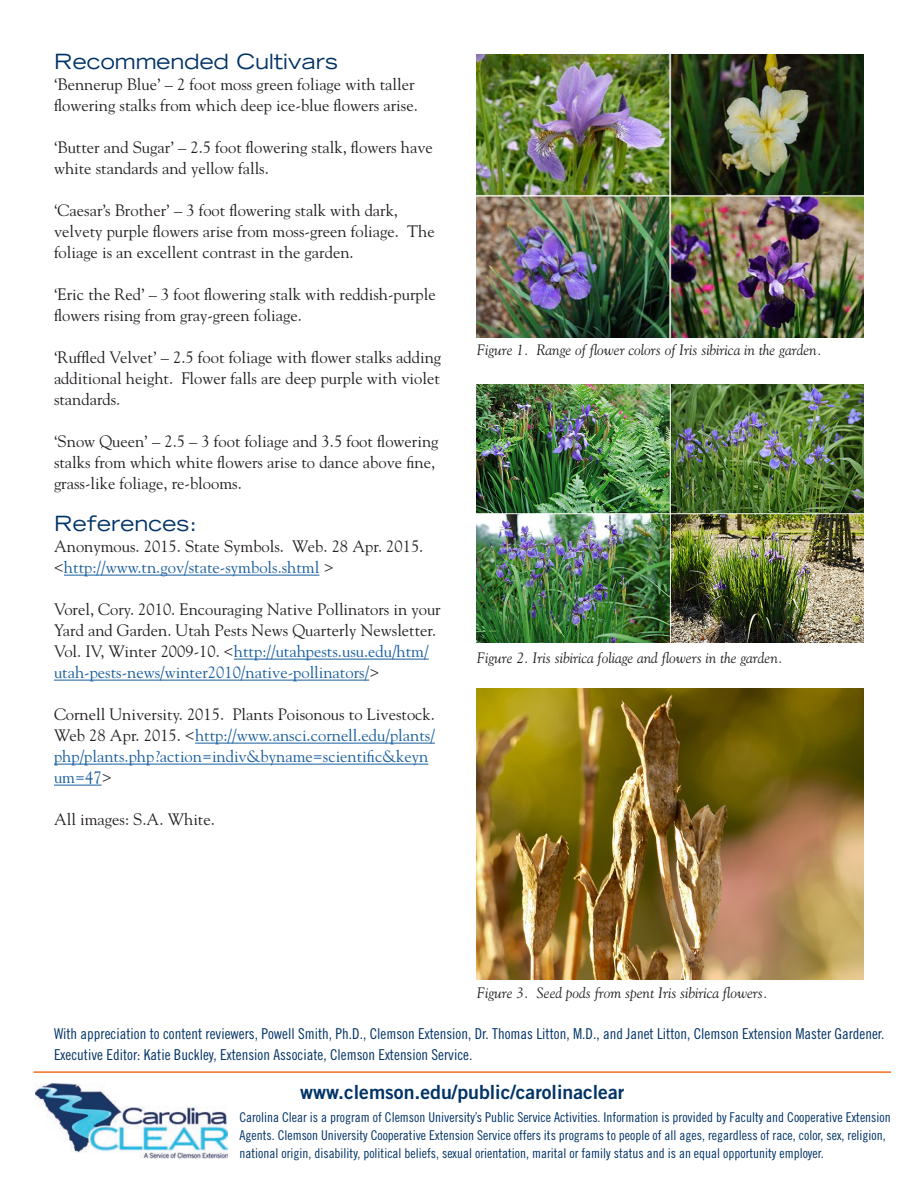
<style>
.page{position:relative;width:918px;height:1188px;background:#fff}
.page>*{position:absolute;margin:0;border:0;box-sizing:border-box;transform-origin:0 0}
.copy{font:expanded 21px "Trade Gothic LT Std";color:#003367}
.copy-2{font:19.5px "Trade Gothic LT Std Bd 2";color:#003367}
.copy-3{font:16.5px/21px "Goudy";color:#231f20}
.copy-4{font:16.5px/21px "Goudy";color:#175d9e}
.copy-5{font:15px "Trade Gothic LT Std Cn 18";color:#003367}
.copy-6{font:italic 15px "Goudy";color:#231f20}
.copy-7{font:13.5px/18px "Trade Gothic LT Std Cn 18";color:#003367}
.s1{color:#175d9e}
.s2{color:#231f20}
</style>
<div class="page">
<hr style="left:64px;top:575px;width:255px;height:1px;background:#175d9e">
<hr style="left:234px;top:659px;width:195px;height:1px;background:#175d9e">
<hr style="left:54px;top:680px;width:315px;height:1px;background:#175d9e">
<hr style="left:195px;top:743px;width:240px;height:1px;background:#175d9e">
<hr style="left:54px;top:764px;width:374px;height:1px;background:#175d9e">
<hr style="left:54px;top:785px;width:48px;height:1px;background:#175d9e">
<img style="left:477px;top:689px;width:387px;height:290px">
<hr style="left:34px;top:1071px;width:857px;height:2px;background:#f36e21">
<img style="left:36px;top:1083px;width:191px;height:76px">
<img style="left:477px;top:54px;width:387px;height:284px">
<img style="left:477px;top:384px;width:387px;height:259px">
<p class="copy" style="left:54px;top:48px;width:286px">Recommended Cultivars</p>
<p class="copy-3" style="left:54px;top:74px;width:365px">‘Bennerup Blue’ – 2 foot moss green foliage with taller flowering stalks from which deep ice-blue flowers arise.</p>
<p class="copy-3" style="left:54px;top:137px;width:380px">‘Butter and Sugar’ – 2.5 foot flowering stalk, flowers have white standards and yellow falls.</p>
<p class="copy-3" style="left:54px;top:200px;width:382px">‘Caesar’s Brother’ – 3 foot flowering stalk with dark, velvety purple flowers arise from moss-green foliage. The foliage is an excellent contrast in the garden.</p>
<p class="copy-3" style="left:54px;top:284px;width:383px">‘Eric the Red’ – 3 foot flowering stalk with reddish-purple flowers rising from gray-green foliage.</p>
<p class="copy-3" style="left:54px;top:347px;width:389px;text-align:justify">‘Ruffled Velvet’ – 2.5 foot foliage with flower stalks adding additional height. Flower falls are deep purple with violet standards.</p>
<p class="copy-3" style="left:54px;top:431px;width:386px">‘Snow Queen’ – 2.5 – 3 foot foliage and 3.5 foot flowering stalks from which white flowers arise to dance above fine, grass-like foliage, re-blooms.</p>
<p class="copy" style="left:54px;top:510px;width:144px">References:</p>
<p class="copy-3" style="left:54px;top:536px;width:371px">Anonymous. 2015. State Symbols. Web. 28 Apr. 2015. &lt;<span class="s1">http://www.tn.gov/state-symbols.shtml</span> &gt;</p>
<p class="copy-3" style="left:54px;top:599px;width:388px">Vorel, Cory. 2010. Encouraging Native Pollinators in your Yard and Garden. Utah Pests News Quarterly Newsletter.<br>Vol. IV, Winter 2009-10. &lt;<span class="s1">http://utahpests.usu.edu/htm/ utah-pests-news/winter2010/native-pollinators/</span>&gt;</p>
<p class="copy-4" style="left:54px;top:704px;width:382px"><span class="s2">Cornell University. 2015. Plants Poisonous to Livestock.<br>Web 28 Apr. 2015. &lt;</span>http://www.ansci.cornell.edu/plants/ php/plants.php?action=indiv&amp;byname=scientific&amp;keyn um=47<span class="s2">&gt;</span></p>
<p class="copy-3" style="left:54px;top:809px;width:162px">All images: S.A. White.</p>
<p class="copy-6" style="left:477px;top:341px;width:346px">Figure 1. Range of flower colors of Iris sibirica in the garden.</p>
<p class="copy-6" style="left:477px;top:648px;width:308px">Figure 2. Iris sibirica foliage and flowers in the garden.</p>
<p class="copy-6" style="left:477px;top:983px;width:293px">Figure 3. Seed pods from spent Iris sibirica flowers.</p>
<p class="copy-5" style="left:54px;top:1025px;width:832px">With appreciation to content reviewers, Powell Smith, Ph.D., Clemson Extension, Dr. Thomas Litton, M.D., and Janet Litton, Clemson Extension Master Gardener.</p>
<p class="copy-5" style="left:54px;top:1046px;width:420px">Executive Editor: Katie Buckley, Extension Associate, Clemson Extension Service.</p>
<p class="copy-2" style="left:300px;top:1080px;width:325px">www.clemson.edu/public/carolinaclear</p>
<p class="copy-7" style="left:239px;top:1108px;width:653px">Carolina Clear is a program of Clemson University’s Public Service Activities. Information is provided by Faculty and Cooperative Extension<br>Agents. Clemson University Cooperative Extension Service offers its programs to people of all ages, regardless of race, color, sex, religion, national origin, disability, political beliefs, sexual orientation, marital or family status and is an equal opportunity employer.</p>
</div>
